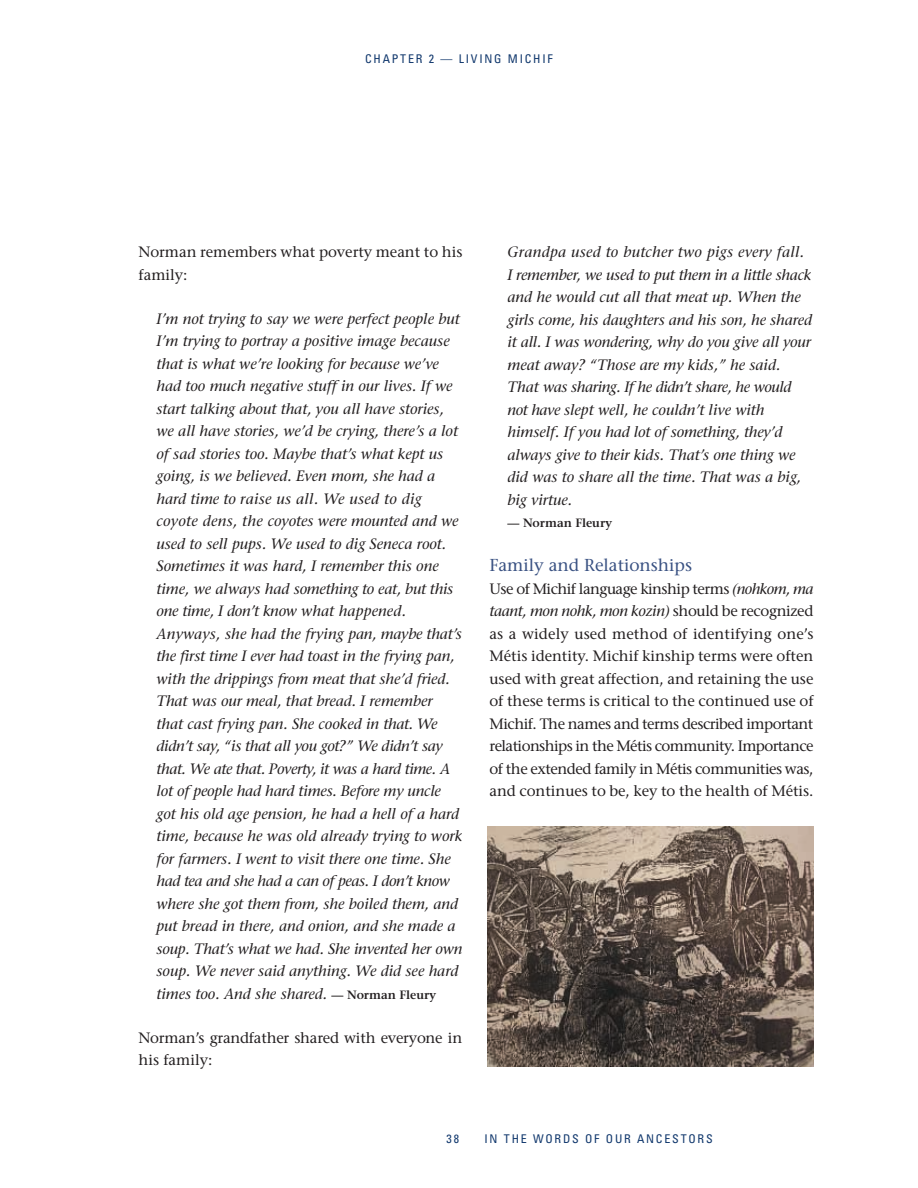
<style>
.page{position:relative;width:918px;height:1188px;background:#fff}
.page>*{position:absolute;margin:0;border:0;box-sizing:border-box;transform-origin:0 0}
.t1{font:17.25px "Stone Serif";color:#395182}
.t2{font:italic 15px/22.5px "Stone Serif";color:#231f20}
.t3{font:15px/22.5px "Stone Serif";letter-spacing:-.005em;color:#231f20}
.t4{font:condensed 12px "Univers";letter-spacing:.15em;color:#11386d}
.t5{font:600 12px "Stone Serif";color:#231f20}
.s1{font-weight:600;font-style:normal;font-size:12px}
.s2{font-style:italic}
</style>
<div class="page">
<img style="left:488px;top:827px;width:325px;height:239px">
<p class="t4" style="left:365px;top:54px;width:189px">CHAPTER 2 — LIVING MICHIF</p>
<p class="t3" style="left:138px;top:242px;width:326px">Norman remembers what poverty meant to his family:</p>
<p class="t2" style="left:156px;top:309px;width:307px">I’m not trying to say we were perfect people but I’m trying to portray a positive image because that is what we’re looking for because we’ve had too much negative stuff in our lives. If we start talking about that, you all have stories, we all have stories, we’d be crying, there’s a lot of sad stories too. Maybe that’s what kept us going, is we believed. Even mom, she had a hard time to raise us all. We used to dig coyote dens, the coyotes were mounted and we used to sell pups. We used to dig Seneca root.<br>Sometimes it was hard, I remember this one time, we always had something to eat, but this one time, I don’t know what happened.<br>Anyways, she had the frying pan, maybe that’s the first time I ever had toast in the frying pan, with the drippings from meat that she’d fried.<br>That was our meal, that bread. I remember that cast frying pan. She cooked in that. We didn’t say, “is that all you got?” We didn’t say that. We ate that. Poverty, it was a hard time. A lot of people had hard times. Before my uncle got his old age pension, he had a hell of a hard time, because he was old already trying to work for farmers. I went to visit there one time. She had tea and she had a can of peas. I don’t know where she got them from, she boiled them, and put bread in there, and onion, and she made a soup. That’s what we had. She invented her own soup. We never said anything. We did see hard times too. And she shared. <span class="s1">— Norman Fleury</span></p>
<p class="t3" style="left:138px;top:1028px;width:326px">Norman’s grandfather shared with everyone in his family:</p>
<p class="t2" style="left:507px;top:242px;width:306px">Grandpa used to butcher two pigs every fall.<br>I remember, we used to put them in a little shack and he would cut all that meat up. When the girls come, his daughters and his son, he shared it all. I was wondering, why do you give all your meat away? “Those are my kids,” he said.<br>That was sharing. If he didn’t share, he would not have slept well, he couldn’t live with himself. If you had lot of something, they’d always give to their kids. That’s one thing we did was to share all the time. That was a big, big virtue.</p>
<p class="t5" style="left:508px;top:518px;width:106px">— Norman Fleury</p>
<p class="t1" style="left:489px;top:558px;width:204px">Family and Relationships</p>
<p class="t3" style="left:489px;top:579px;width:326px;text-align:justify">Use of Michif language kinship terms <span class="s2">(nohkom, ma taant, mon nohk, mon kozin)</span> should be recognized as a widely used method of identifying one’s Métis identity. Michif kinship terms were often used with great affection, and retaining the use of these terms is critical to the continued use of Michif. The names and terms described important relationships in the Métis community. Importance of the extended family in Métis communities was, and continues to be, key to the health of Métis.</p>
<p class="t4" style="left:447px;top:1134px;width:14px">38</p>
<p class="t4" style="left:485px;top:1134px;width:230px">IN THE WORDS OF OUR ANCESTORS</p>
</div>
